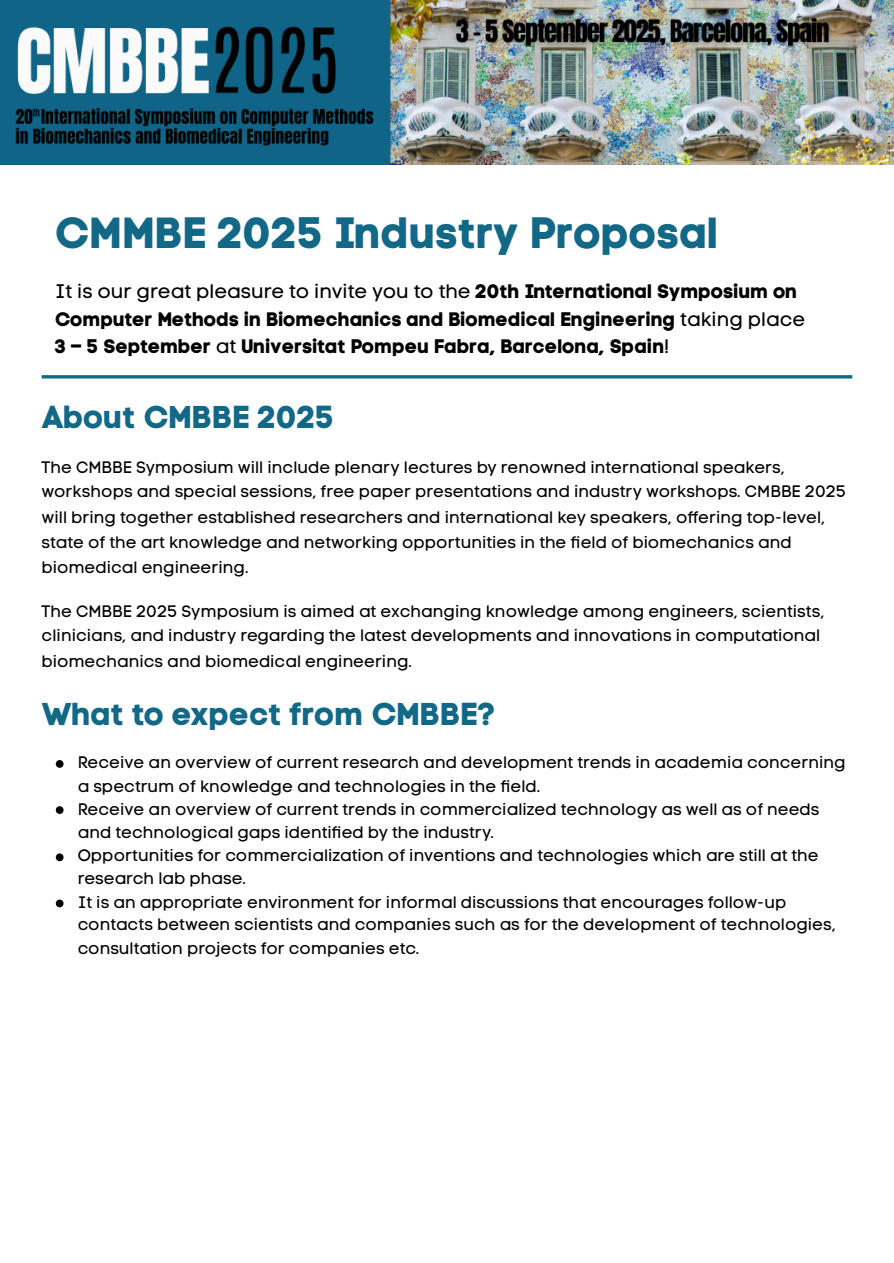
<style>
.page{position:relative;width:894px;height:1263px;background:#fff}
.page>*{position:absolute;margin:0;border:0;box-sizing:border-box;transform-origin:0 0}
.t1{font:43.5px "Code Pro Bold LC";color:#116887}
.t2{font:31.5px "Code Pro Bold LC";color:#116887}
.t3{font:19.5px/27.6px "Code Pro Bold LC";color:#000}
.t4{font:16.5px/25px "Code Pro Normal LC";color:#000}
.s1{font-family:"Code Pro Normal LC"}
</style>
<div class="page">
<img style="left:0;top:0;width:893px;height:164px">
<hr style="left:42px;top:375px;width:810px;height:3px;background:#116887">
<svg style="left:56px;top:760px;width:7px;height:8px"></svg>
<svg style="left:56px;top:806px;width:7px;height:8px"></svg>
<svg style="left:56px;top:853px;width:7px;height:8px"></svg>
<svg style="left:56px;top:900px;width:7px;height:7px"></svg>
<h1 class="t1" style="left:55px;top:206px;width:665px">CMMBE 2025 Industry Proposal</h1>
<p class="t3" style="left:55px;top:278px;width:751px"><span class="s1">It is our great pleasure to invite you to the</span> 20th International Symposium on<br>Computer Methods in Biomechanics and Biomedical Engineering <span class="s1">taking place<br></span>3 – 5 September <span class="s1">at</span> Universitat Pompeu Fabra, Barcelona, Spain<span class="s1">!</span></p>
<h1 class="t2" style="left:42px;top:398px;width:294px">About CMBBE 2025</h1>
<p class="t4" style="left:42px;top:454px;width:805px">The CMBBE Symposium will include plenary lectures by renowned international speakers, workshops and special sessions, free paper presentations and industry workshops. CMBBE 2025 will bring together established researchers and international key speakers, offering top-level, state of the art knowledge and networking opportunities in the field of biomechanics and biomedical engineering.</p>
<p class="t4" style="left:42px;top:598px;width:784px">The CMBBE 2025 Symposium is aimed at exchanging knowledge among engineers, scientists, clinicians, and industry regarding the latest developments and innovations in computational biomechanics and biomedical engineering.</p>
<h1 class="t2" style="left:42px;top:695px;width:456px">What to expect from CMBBE?</h1>
<p class="t4" style="left:78px;top:751px;width:769px;line-height:23.7px">Receive an overview of current research and development trends in academia concerning a spectrum of knowledge and technologies in the field.</p>
<p class="t4" style="left:78px;top:797px;width:743px;line-height:23.7px">Receive an overview of current trends in commercialized technology as well as of needs and technological gaps identified by the industry.</p>
<p class="t4" style="left:78px;top:843px;width:742px;line-height:23.7px">Opportunities for commercialization of inventions and technologies which are still at the research lab phase.</p>
<p class="t4" style="left:78px;top:891px;width:759px;line-height:23.1px">It is an appropriate environment for informal discussions that encourages follow-up contacts between scientists and companies such as for the development of technologies, consultation projects for companies etc.</p>
</div>
